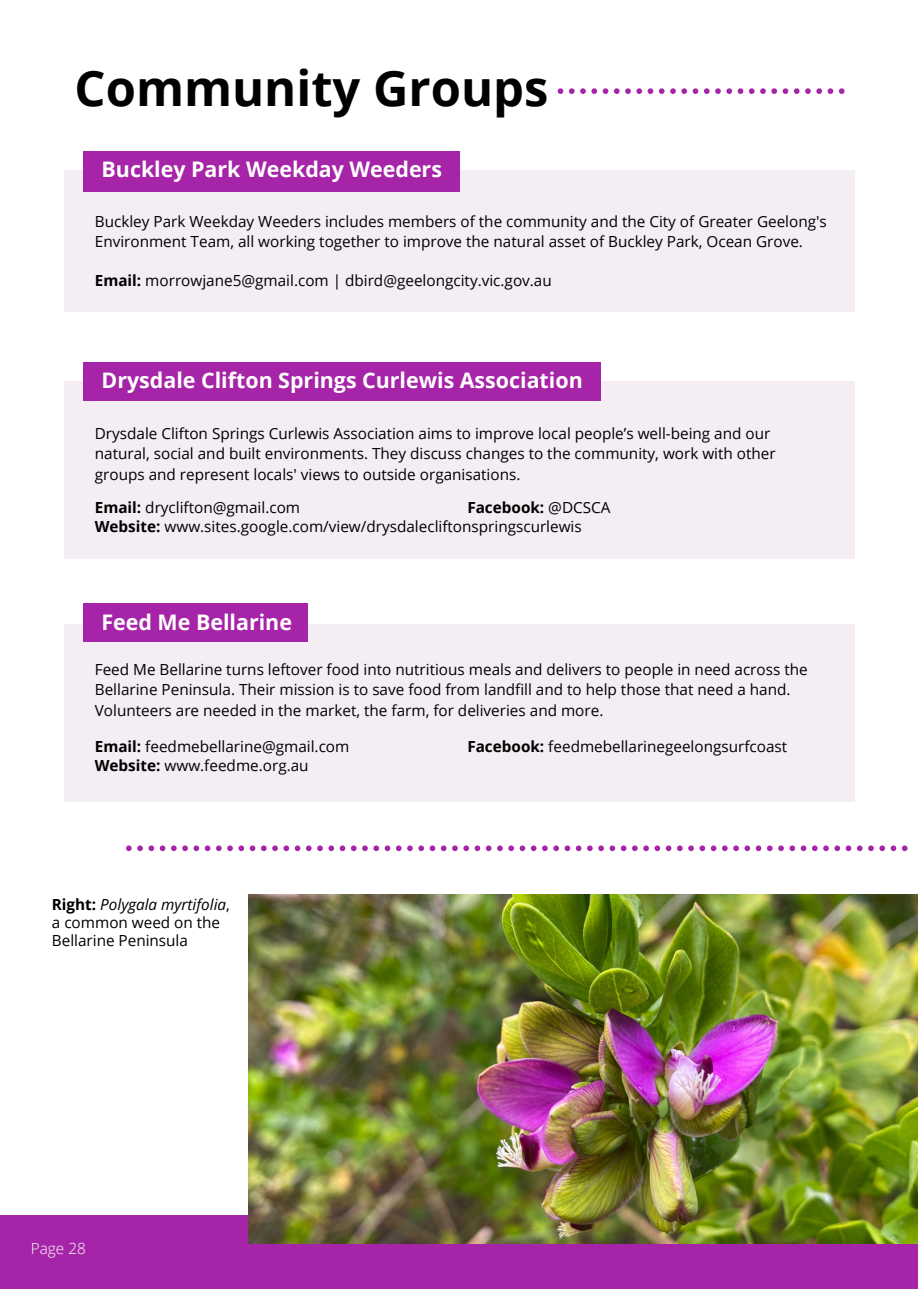
<style>
.page{position:relative;width:918px;height:1289px;background:#fff}
.page>*{position:absolute;margin:0;border:0;box-sizing:border-box;transform-origin:0 0}
.t1{font:700 48.9px "Open Sans";color:#000}
.t2{font:700 21.45px "Open Sans";color:#fff}
.t3{font:15.3px/20.7px "Open Sans";color:#000}
.t4{font:300 15.3px "Open Sans";color:#fff}
.s1{font-weight:700}
.s2{font-style:italic}
</style>
<div class="page">
<div style="left:0;top:1214px;width:918px;height:74px;background:#a624a8"></div>
<img style="left:248px;top:894px;width:670px;height:349px">
<svg style="left:126px;top:845px;width:782px;height:6px"></svg>
<svg style="left:558px;top:88px;width:287px;height:6px"></svg>
<div style="left:64px;top:170px;width:790px;height:142px;background:#f4edf4"></div>
<div style="left:64px;top:624px;width:790px;height:178px;background:#f4edf4"></div>
<div style="left:83px;top:603px;width:225px;height:38px;background:#a624a8"></div>
<div style="left:64px;top:381px;width:790px;height:178px;background:#f4edf4"></div>
<div style="left:83px;top:362px;width:517px;height:38px;background:#a624a8"></div>
<div style="left:83px;top:151px;width:377px;height:40px;background:#a624a8"></div>
<h1 class="t1" style="left:75px;top:54px;width:476px">Community Groups</h1>
<h2 class="t2" style="left:102px;top:154px;width:342px">Buckley Park Weekday Weeders</h2>
<p class="t3" style="left:95px;top:210px;width:734px">Buckley Park Weekday Weeders includes members of the community and the City of Greater Geelong's<br>Environment Team, all working together to improve the natural asset of Buckley Park, Ocean Grove.</p>
<p class="t3" style="left:95px;top:269px;width:459px"><span class="s1">Email:</span> morrowjane5@gmail.com | dbird@geelongcity.vic.gov.au</p>
<h2 class="t2" style="left:102px;top:365px;width:483px">Drysdale Clifton Springs Curlewis Association</h2>
<p class="t3" style="left:95px;top:422px;width:682px">Drysdale Clifton Springs Curlewis Association aims to improve local people’s well-being and our natural, social and built environments. They discuss changes to the community, work with other groups and represent locals' views to outside organisations.</p>
<p class="t3" style="left:95px;top:496px;width:207px"><span class="s1">Email:</span> dryclifton@gmail.com</p>
<p class="t3" style="left:95px;top:497px;width:517px;line-height:19px;text-indent:373px"><span class="s1">Facebook:</span> @DCSCA<br><span class="s1">Website:</span> www.sites.google.com/view/drysdalecliftonspringscurlewis</p>
<h2 class="t2" style="left:102px;top:606px;width:192px">Feed Me Bellarine</h2>
<p class="t3" style="left:95px;top:658px;width:714px">Feed Me Bellarine turns leftover food into nutritious meals and delivers to people in need across the<br>Bellarine Peninsula. Their mission is to save food from landfill and to help those that need a hand.<br>Volunteers are needed in the market, the farm, for deliveries and more.</p>
<p class="t3" style="left:95px;top:736px;width:256px"><span class="s1">Email:</span> feedmebellarine@gmail.com</p>
<p class="t3" style="left:95px;top:754px;width:215px"><span class="s1">Website:</span> www.feedme.org.au</p>
<p class="t3" style="left:52px;top:894px;width:180px;line-height:18px"><span class="s1">Right:</span> <span class="s2">Polygala myrtifolia</span>, a common weed on the<br>Bellarine Peninsula</p>
<p class="t4" style="left:31px;top:1237px;width:56px">Page 28</p>
<p class="t3" style="left:467px;top:736px;width:321px"><span class="s1">Facebook:</span> feedmebellarinegeelongsurfcoast</p>
</div>
